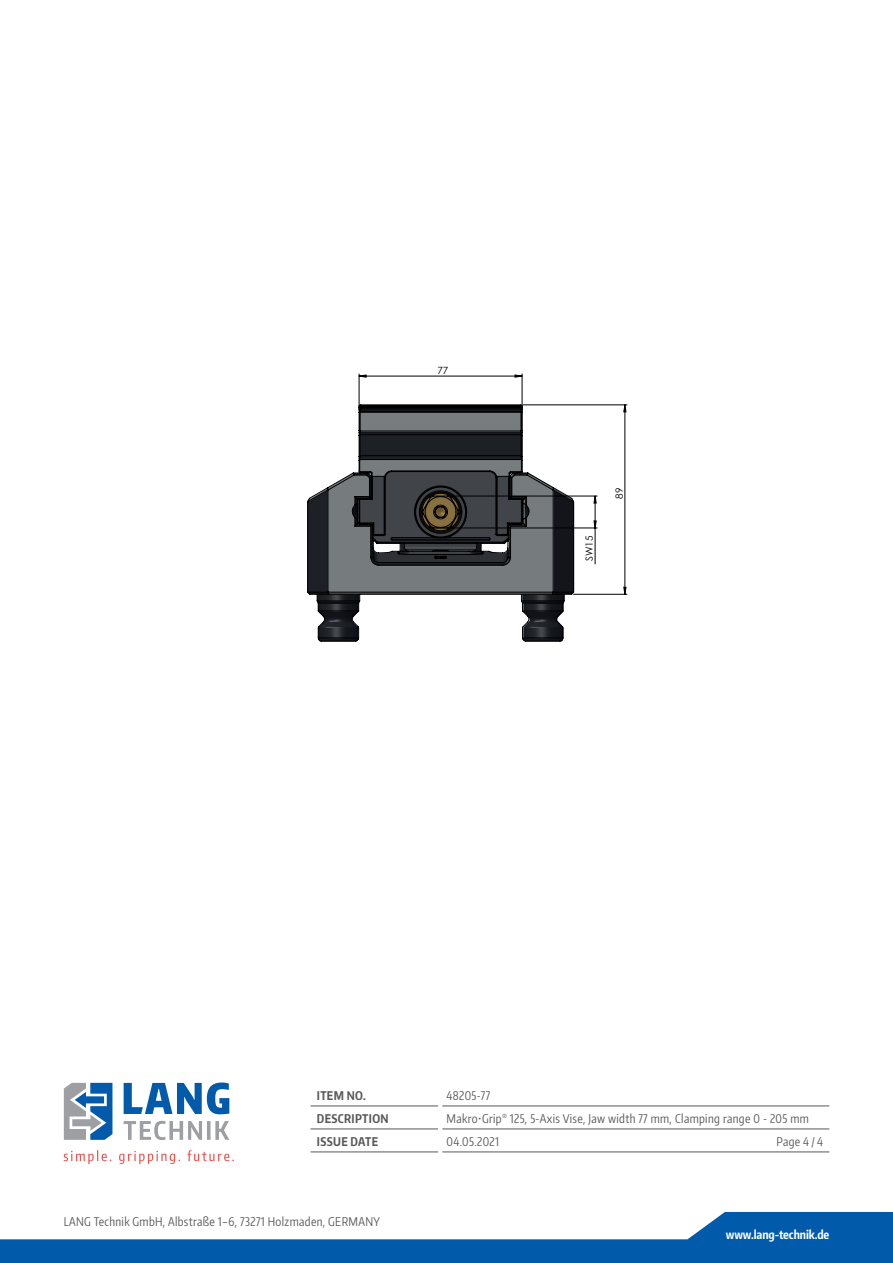
<style>
.page{position:relative;width:893px;height:1263px;background:#fff}
.page>*{position:absolute;margin:0;border:0;box-sizing:border-box;transform-origin:0 0}
.t1{font:12px "Encode Sans Compressed";letter-spacing:.03em;color:#57585a}
.t2{font:700 12px "Encode Sans Compressed";letter-spacing:.03em;color:#57585a}
.t3{font:700 12px "Encode Sans Compressed";letter-spacing:-.01em;color:#fff}
.t4{font:9.9px "Century Gothic";color:#000001}
</style>
<div class="page">
<svg style="left:0;top:1212px;width:893px;height:51px;fill:#015aaa"></svg>
<svg style="left:124px;top:1082px;width:105px;height:32px"></svg>
<svg style="left:124px;top:1121px;width:105px;height:19px"></svg>
<svg style="left:64px;top:1083px;width:48px;height:57px"></svg>
<svg style="left:64px;top:1150px;width:170px;height:14px"></svg>
<hr style="left:311px;top:1106px;width:127px;height:1px;background:#57585a">
<hr style="left:442px;top:1106px;width:387px;height:1px;background:#57585a">
<hr style="left:311px;top:1129px;width:127px;height:1px;background:#57585a">
<hr style="left:442px;top:1129px;width:387px;height:1px;background:#57585a">
<hr style="left:311px;top:1152px;width:127px;height:1px;background:#57585a">
<hr style="left:442px;top:1152px;width:387px;height:1px;background:#57585a">
<hr style="left:574px;top:594px;width:53px;height:1px;background:#000001">
<hr style="left:523px;top:405px;width:104px;height:1px;background:#000001">
<hr style="left:450px;top:496px;width:147px;height:1px;background:#000001">
<hr style="left:450px;top:528px;width:147px;height:1px;background:#000001">
<hr style="left:595px;top:528px;width:1px;height:36px;background:#000001">
<hr style="left:359px;top:374px;width:1px;height:36px;background:#000001">
<hr style="left:522px;top:374px;width:1px;height:36px;background:#000001">
<svg style="left:623px;top:404px;width:3px;height:191px"></svg>
<svg style="left:594px;top:496px;width:3px;height:32px"></svg>
<svg style="left:359px;top:375px;width:163px;height:3px"></svg>
<svg style="left:307px;top:404px;width:267px;height:238px"></svg>
<p class="t4" style="left:437px;top:363px;width:13px">77</p>
<p class="t4" style="left:582px;top:561px;width:27px;rotate:-90deg">SW15</p>
<p class="t4" style="left:612px;top:498px;width:13px;rotate:-90deg">89</p>
<p class="t2" style="left:317px;top:1087px;width:51px">ITEM NO.</p>
<p class="t1" style="left:447px;top:1087px;width:45px">48205-77</p>
<p class="t2" style="left:317px;top:1110px;width:73px">DESCRIPTION</p>
<p class="t1" style="left:447px;top:1110px;width:364px">Makro•Grip<sup>®</sup> 125, 5-Axis Vise, Jaw width 77 mm, Clamping range 0 - 205 mm</p>
<p class="t2" style="left:317px;top:1133px;width:63px">ISSUE DATE</p>
<p class="t1" style="left:447px;top:1133px;width:54px">04.05.2021</p>
<p class="t1" style="left:776px;top:1133px;width:48px">Page 4 / 4</p>
<p class="t1" style="left:64px;top:1213px;width:318px">LANG Technik GmbH, Albstraße 1–6, 73271 Holzmaden, GERMANY</p>
<p class="t3" style="left:726px;top:1227px;width:105px">www.lang-technik.de</p>
</div>
